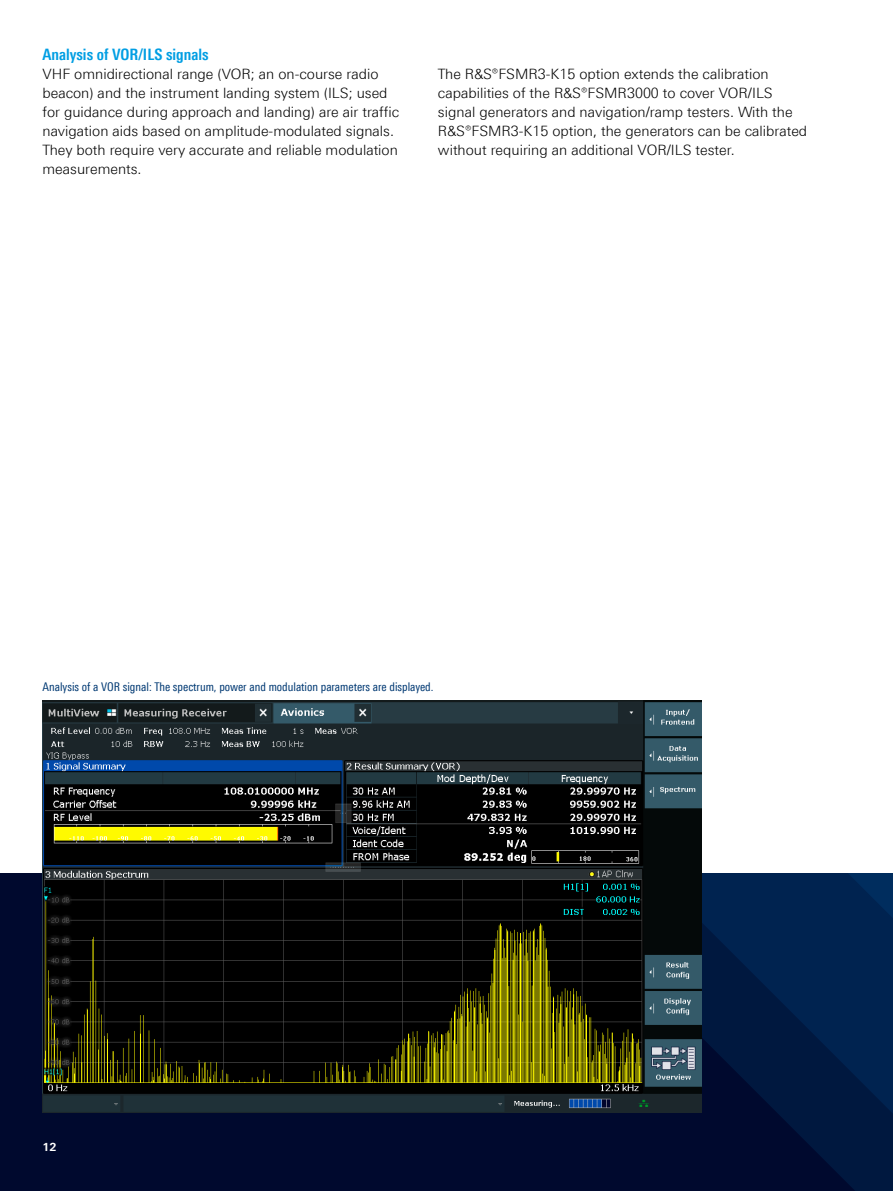
<style>
.page{position:relative;width:893px;height:1191px;background:#fff}
.page>*{position:absolute;margin:0;border:0;box-sizing:border-box;transform-origin:0 0}
.t1{font:700 15.75px "Linotype Univers 620 Cn";color:#009ee3}
.t2{font:300 14.25px/19.2px "Linotype Univers 330";color:#000}
.t3{font:12px "Linotype Univers 420 Cn";color:#003973}
.t4{font:700 11.25px "Linotype Univers 630";color:#fff}
</style>
<div class="page">
<div style="left:0;top:873px;width:893px;height:318px;background:#00092e"></div>
<svg style="left:652px;top:873px;width:128px;height:242px;fill:#00183f"></svg>
<svg style="left:780px;top:873px;width:113px;height:318px"></svg>
<img style="left:43px;top:701px;width:659px;height:411px">
<p class="t1" style="left:43px;top:45px;width:168px">Analysis of VOR/ILS signals</p>
<p class="t2" style="left:43px;top:64px;width:358px">VHF omnidirectional range (VOR; an on-course radio beacon) and the instrument landing system (ILS; used for guidance during approach and landing) are air traffic navigation aids based on amplitude-modulated signals.<br>They both require very accurate and reliable modulation measurements.</p>
<p class="t2" style="left:438px;top:64px;width:371px">The R&amp;S®FSMR3-K15 option extends the calibration capabilities of the R&amp;S®FSMR3000 to cover VOR/ILS -signal generators and navigation/ramp testers. With the R&amp;S®FSMR3-K15 option, the generators can be calibrated without requiring an additional VOR/ILS tester.</p>
<p class="t3" style="left:43px;top:680px;width:393px">Analysis of a VOR signal: The spectrum, power and modulation parameters are displayed.</p>
<p class="t4" style="left:43px;top:1139px;width:16px">12</p>
</div>
